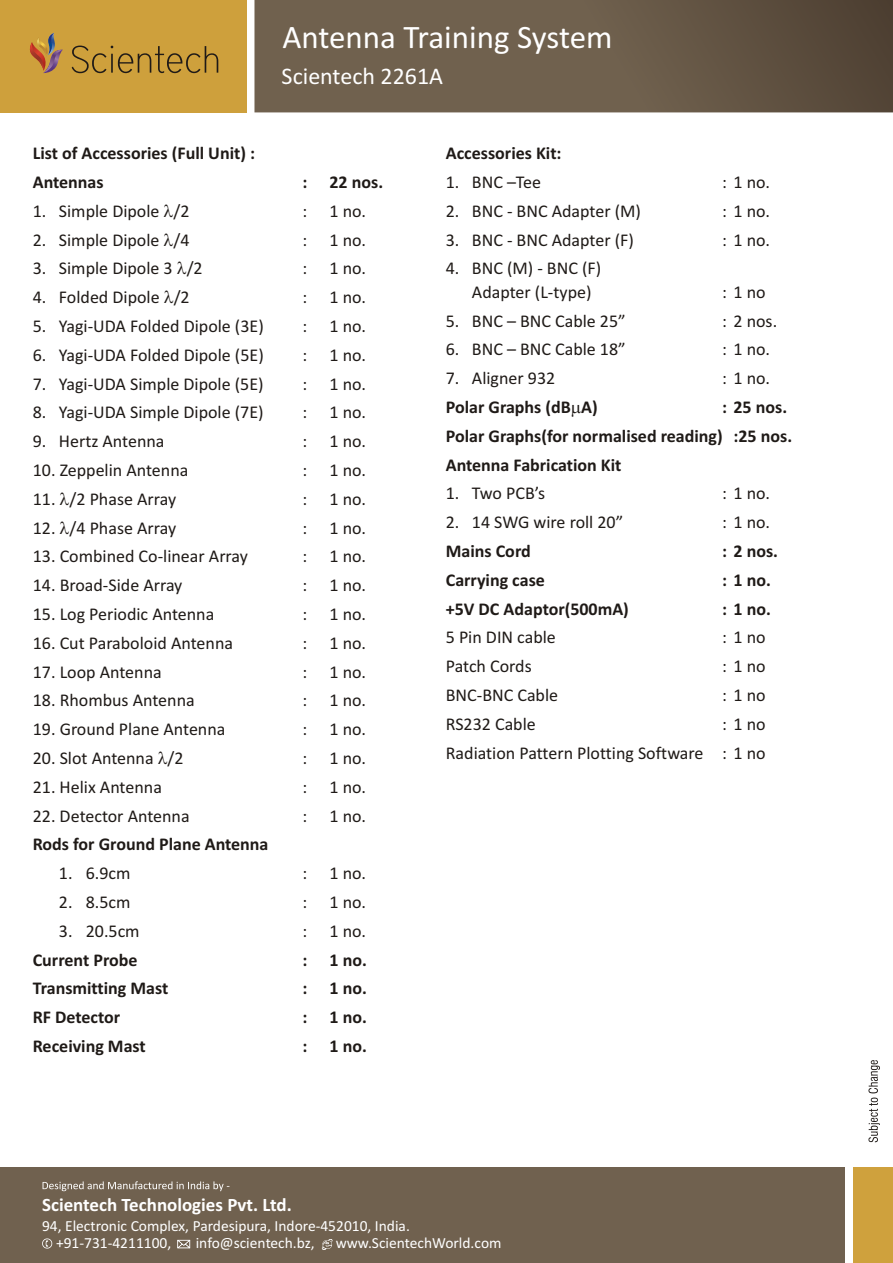
<style>
.page{position:relative;width:893px;height:1263px;background:#fff}
.page>*{position:absolute;margin:0;border:0;box-sizing:border-box;transform-origin:0 0}
.t1{font:33px "Calibri";color:#fff}
.t2{font:24px "Calibri";color:#fff}
.t3{font:700 19.05px "Calibri";color:#fff}
.t4{font:18px/23.4px "Calibri";color:#1f1a17}
.t5{font:700 18px/28.8px "Calibri";color:#1f1a17}
.t6{font:18px "Symbol";color:#1f1a17}
.t7{font:15.45px/17px "Calibri";color:#fff}
</style>
<div class="page">
<svg style="left:254px;top:0;width:639px;height:112px;background:#685948"></svg>
<div style="left:0;top:0;width:246px;height:112px;background:#cea03c"></div>
<svg style="left:72px;top:46px;width:146px;height:27px"></svg>
<svg style="left:29px;top:33px;width:34px;height:40px"></svg>
<div style="left:0;top:1167px;width:845px;height:96px;background:#70614f"></div>
<div style="left:853px;top:1167px;width:39px;height:96px;background:#cfa13d"></div>
<svg style="left:868px;top:1060px;width:12px;height:82px"></svg>
<svg style="left:177px;top:1240px;width:13px;height:8px"></svg>
<svg style="left:322px;top:1239px;width:10px;height:11px"></svg>
<svg style="left:42px;top:1238px;width:10px;height:10px"></svg>
<svg style="left:43px;top:1181px;width:186px;height:10px"></svg>
<h1 class="t1" style="left:282px;top:24px;width:332px">Antenna Training System</h1>
<h2 class="t2" style="left:282px;top:66px;width:163px">Scientech 2261A</h2>
<p class="t5" style="left:33px;top:140px;width:224px">List of Accessories (Full Unit) :<br>Antennas</p>
<p class="t5" style="left:302px;top:169px;width:82px">: 22 nos.</p>
<p class="t4" style="left:33px;top:201px;width:158px">1. Simple Dipole /2</p>
<p class="t4" style="left:302px;top:201px;width:65px">: 1 no.</p>
<p class="t4" style="left:33px;top:229px;width:158px">2. Simple Dipole /4</p>
<p class="t4" style="left:302px;top:229px;width:65px">: 1 no.</p>
<p class="t4" style="left:33px;top:258px;width:171px">3. Simple Dipole 3 /2</p>
<p class="t4" style="left:302px;top:258px;width:65px">: 1 no.</p>
<p class="t4" style="left:33px;top:287px;width:158px">4. Folded Dipole /2</p>
<p class="t4" style="left:302px;top:287px;width:65px">: 1 no.</p>
<p class="t4" style="left:33px;top:316px;width:232px">5. Yagi-UDA Folded Dipole (3E)</p>
<p class="t4" style="left:302px;top:316px;width:65px">: 1 no.</p>
<p class="t4" style="left:33px;top:345px;width:232px">6. Yagi-UDA Folded Dipole (5E)</p>
<p class="t4" style="left:302px;top:345px;width:65px">: 1 no.</p>
<p class="t4" style="left:33px;top:373px;width:232px">7. Yagi-UDA Simple Dipole (5E)</p>
<p class="t4" style="left:302px;top:373px;width:65px">: 1 no.</p>
<p class="t4" style="left:33px;top:402px;width:232px">8. Yagi-UDA Simple Dipole (7E)</p>
<p class="t4" style="left:302px;top:402px;width:65px">: 1 no.</p>
<p class="t4" style="left:33px;top:431px;width:133px">9. Hertz Antenna</p>
<p class="t4" style="left:302px;top:431px;width:65px">: 1 no.</p>
<p class="t4" style="left:33px;top:460px;width:157px">10. Zeppelin Antenna</p>
<p class="t4" style="left:302px;top:460px;width:65px">: 1 no.</p>
<p class="t4" style="left:33px;top:489px;width:145px">11. /2 Phase Array</p>
<p class="t4" style="left:302px;top:489px;width:65px">: 1 no.</p>
<p class="t4" style="left:33px;top:517px;width:145px">12. /4 Phase Array</p>
<p class="t4" style="left:302px;top:517px;width:65px">: 1 no.</p>
<p class="t4" style="left:33px;top:546px;width:217px">13. Combined Co-linear Array</p>
<p class="t4" style="left:302px;top:546px;width:65px">: 1 no.</p>
<p class="t4" style="left:33px;top:575px;width:151px">14. Broad-Side Array</p>
<p class="t4" style="left:302px;top:575px;width:65px">: 1 no.</p>
<p class="t4" style="left:33px;top:604px;width:183px">15. Log Periodic Antenna</p>
<p class="t4" style="left:302px;top:604px;width:65px">: 1 no.</p>
<p class="t4" style="left:33px;top:633px;width:202px">16. Cut Paraboloid Antenna</p>
<p class="t4" style="left:302px;top:633px;width:65px">: 1 no.</p>
<p class="t4" style="left:33px;top:661px;width:130px">17. Loop Antenna</p>
<p class="t4" style="left:302px;top:661px;width:65px">: 1 no.</p>
<p class="t4" style="left:33px;top:690px;width:164px">18. Rhombus Antenna</p>
<p class="t4" style="left:302px;top:690px;width:65px">: 1 no.</p>
<p class="t4" style="left:33px;top:719px;width:194px">19. Ground Plane Antenna</p>
<p class="t4" style="left:302px;top:719px;width:65px">: 1 no.</p>
<p class="t4" style="left:33px;top:748px;width:186px">20. Slot Antenna ●/2</p>
<p class="t4" style="left:302px;top:748px;width:65px">: 1 no.</p>
<p class="t4" style="left:33px;top:777px;width:131px">21. Helix Antenna</p>
<p class="t4" style="left:302px;top:777px;width:65px">: 1 no.</p>
<p class="t4" style="left:33px;top:805px;width:158px">22. Detector Antenna</p>
<p class="t4" style="left:302px;top:805px;width:65px">: 1 no.</p>
<p class="t5" style="left:33px;top:831px;width:237px">Rods for Ground Plane Antenna</p>
<p class="t4" style="left:59px;top:863px;width:73px">1. 6.9cm</p>
<p class="t4" style="left:302px;top:863px;width:65px">: 1 no.</p>
<p class="t4" style="left:59px;top:892px;width:73px">2. 8.5cm</p>
<p class="t4" style="left:302px;top:892px;width:65px">: 1 no.</p>
<p class="t4" style="left:59px;top:921px;width:82px">3. 20.5cm</p>
<p class="t4" style="left:302px;top:921px;width:65px">: 1 no.</p>
<p class="t5" style="left:33px;top:947px;width:106px">Current Probe</p>
<p class="t5" style="left:302px;top:947px;width:66px">: 1 no.</p>
<p class="t5" style="left:33px;top:975px;width:137px">Transmitting Mast</p>
<p class="t5" style="left:302px;top:975px;width:66px">: 1 no.</p>
<p class="t5" style="left:33px;top:1004px;width:89px">RF Detector</p>
<p class="t5" style="left:302px;top:1004px;width:66px">: 1 no.</p>
<p class="t5" style="left:33px;top:1033px;width:114px">Receiving Mast</p>
<p class="t5" style="left:302px;top:1033px;width:66px">: 1 no.</p>
<p class="t6" style="left:177px;top:262px;width:61px">●</p>
<p class="t6" style="left:164px;top:291px;width:61px">●</p>
<p class="t5" style="left:446px;top:140px;width:117px">Accessories Kit:</p>
<p class="t4" style="left:446px;top:172px;width:97px">1. BNC –Tee</p>
<p class="t4" style="left:722px;top:172px;width:49px">: 1 no.</p>
<p class="t4" style="left:446px;top:201px;width:197px">2. BNC - BNC Adapter (M)</p>
<p class="t4" style="left:722px;top:201px;width:49px">: 1 no.</p>
<p class="t4" style="left:446px;top:229px;width:190px">3. BNC - BNC Adapter (F)</p>
<p class="t4" style="left:722px;top:229px;width:49px">: 1 no.</p>
<p class="t4" style="left:472px;top:258px;width:131px;text-indent:-26px">4. BNC (M) - BNC (F)<br>Adapter (L-type)</p>
<p class="t4" style="left:722px;top:282px;width:45px">: 1 no</p>
<p class="t4" style="left:446px;top:310px;width:181px">5. BNC – BNC Cable 25”</p>
<p class="t4" style="left:722px;top:310px;width:56px">: 2 nos.</p>
<p class="t4" style="left:446px;top:339px;width:181px">6. BNC – BNC Cable 18”</p>
<p class="t4" style="left:722px;top:339px;width:49px">: 1 no.</p>
<p class="t4" style="left:446px;top:368px;width:111px">7. Aligner 932</p>
<p class="t4" style="left:722px;top:368px;width:49px">: 1 no.</p>
<p class="t5" style="left:446px;top:394px;width:153px">Polar Graphs (dB A)</p>
<p class="t5" style="left:446px;top:394px;width:348px;text-indent:276px">: 25 nos.<br>Polar Graphs(for normalised reading) :25 nos.<br>Antenna Fabrication Kit</p>
<p class="t4" style="left:446px;top:483px;width:101px">1. Two PCB’s</p>
<p class="t4" style="left:722px;top:483px;width:49px">: 1 no.</p>
<p class="t4" style="left:446px;top:512px;width:179px">2. 14 SWG wire roll 20”</p>
<p class="t4" style="left:722px;top:512px;width:49px">: 1 no.</p>
<p class="t5" style="left:446px;top:538px;width:87px">Mains Cord</p>
<p class="t5" style="left:722px;top:538px;width:57px">: 2 nos.</p>
<p class="t5" style="left:446px;top:567px;width:101px">Carrying case</p>
<p class="t5" style="left:722px;top:567px;width:50px">: 1 no.</p>
<p class="t5" style="left:446px;top:596px;width:185px">+5V DC Adaptor(500mA)</p>
<p class="t5" style="left:722px;top:596px;width:50px">: 1 no.</p>
<p class="t4" style="left:446px;top:627px;width:112px">5 Pin DIN cable</p>
<p class="t4" style="left:722px;top:627px;width:45px">: 1 no</p>
<p class="t4" style="left:446px;top:656px;width:87px">Patch Cords</p>
<p class="t4" style="left:722px;top:656px;width:45px">: 1 no</p>
<p class="t4" style="left:446px;top:685px;width:114px">BNC-BNC Cable</p>
<p class="t4" style="left:722px;top:685px;width:45px">: 1 no</p>
<p class="t4" style="left:446px;top:714px;width:92px">RS232 Cable</p>
<p class="t4" style="left:446px;top:711px;width:321px;line-height:28.8px;text-align:right">: 1 no<br>Radiation Pattern Plotting Software : 1 no</p>
<p class="t3" style="left:42px;top:1197px;width:251px">Scientech Technologies Pvt. Ltd.</p>
<p class="t7" style="left:56px;top:1218px;width:355px;text-indent:-14px">94, Electronic Complex, Pardesipura, Indore-452010, India. +91-731-4211100,</p>
<p class="t7" style="left:196px;top:1235px;width:120px">info@scientech.bz,</p>
<p class="t7" style="left:336px;top:1235px;width:167px">www.ScientechWorld.com</p>
</div>
